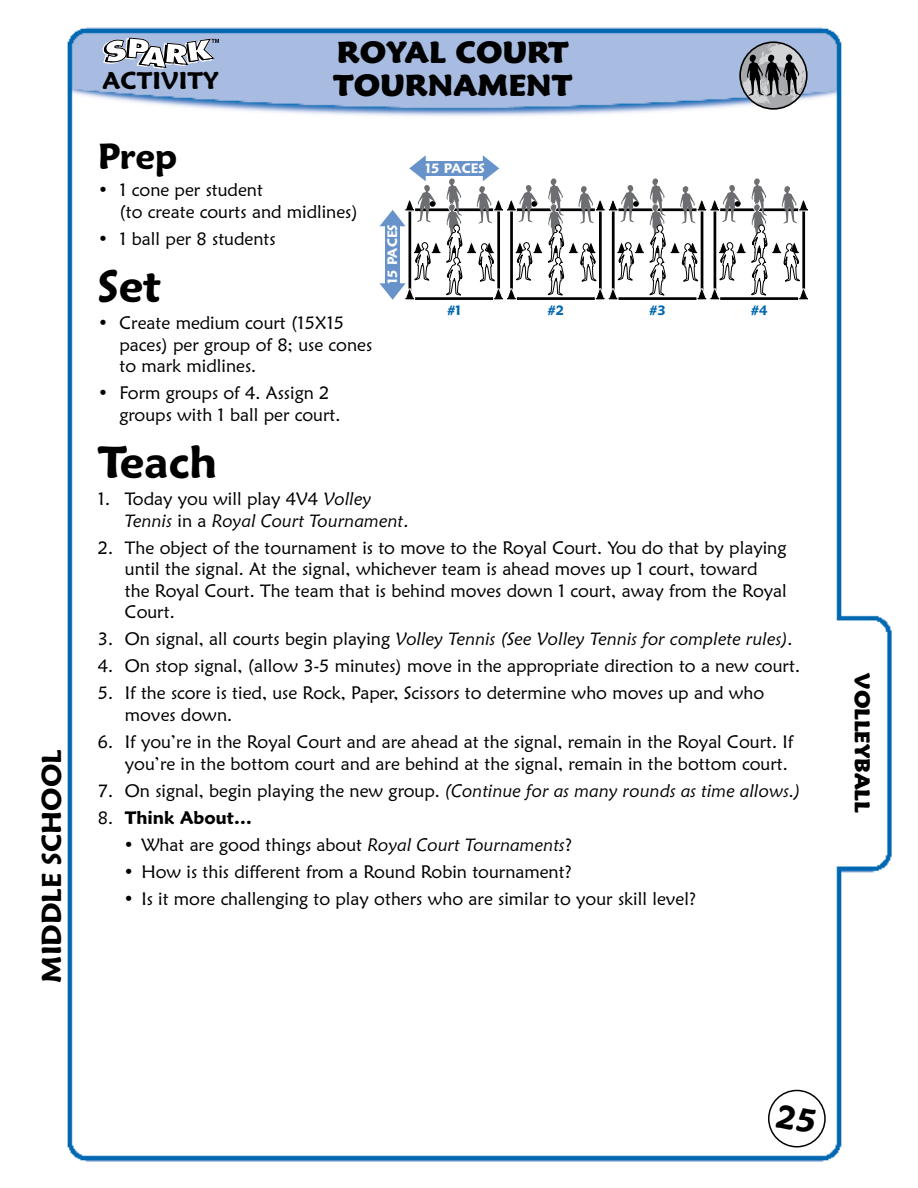
<style>
.page{position:relative;width:918px;height:1188px;background:#fff}
.page>*{position:absolute;margin:0;border:0;box-sizing:border-box;transform-origin:0 0}
.t1{font:600 45px "Maiandra GD";color:#000}
.t2{font:600 36px "Maiandra GD";color:#000}
.t3{font:900 30px/33px "Maiandra GD";color:#000}
.t4{font:600 27px "Maiandra GD";color:#000}
.t5{font:600 24px "Maiandra GD";color:#000}
.t6{font:900 21px "Maiandra GD";color:#000}
.t7{font:18px/21.6px "Maiandra GD";color:#000}
.t8{font:italic 18px/21.6px "Maiandra GD";color:#000}
.t9{font:600 18px "Maiandra GD";color:#000}
.t10{font:600 13.5px "Maiandra GD";color:#fff}
.t11{font:600 13.5px "Maiandra GD";color:#0067b1}
.s1{font-style:normal}
.s2{font-weight:400}
.s3{font-style:italic}
</style>
<div class="page">
<img style="left:67px;top:27px;width:825px;height:1135px">
<svg style="left:103px;top:37px;width:116px;height:32px"></svg>
<svg style="left:740px;top:41px;width:67px;height:68px"></svg>
<svg style="left:380px;top:155px;width:429px;height:145px"></svg>
<div style="left:769px;top:1090px;width:56px;height:57px;background:#fff;border-radius:50%"></div>
<div style="left:768px;top:1090px;width:58px;height:58px;border:2px solid #000;border-radius:50%"></div>
<h3 class="t4" style="left:35px;top:982px;width:234px;rotate:-90deg">MIDDLE SCHOOL</h3>
<h3 class="t5" style="left:103px;top:66px;width:118px">ACTIVITY</h3>
<h3 class="t3" style="left:333px;top:35px;width:241px">ROYAL COURT<br>TOURNAMENT</h3>
<h2 class="t2" style="left:98px;top:135px;width:81px">Prep</h2>
<p class="t7" style="left:119px;top:179px;width:240px;text-indent:-22px">• 1 cone per student<br>(to create courts and midlines)</p>
<p class="t7" style="left:98px;top:227px;width:179px">• 1 ball per 8 students</p>
<h1 class="t1" style="left:98px;top:259px;width:65px">Set</h1>
<p class="t7" style="left:119px;top:312px;width:254px;text-indent:-22px">• Create medium court (15X15 paces) per group of 8; use cones to mark midlines.</p>
<p class="t7" style="left:119px;top:382px;width:223px;text-indent:-22px">• Form groups of 4. Assign 2 groups with 1 ball per court.</p>
<h1 class="t1" style="left:98px;top:435px;width:120px">Teach</h1>
<p class="t8" style="left:125px;top:488px;width:285px;text-indent:-27px"><span class="s1">1. Today you will play 4V4</span> Volley<br>Tennis <span class="s1">in a</span> Royal Court Tournament<span class="s1">.</span></p>
<p class="t7" style="left:125px;top:536px;width:663px;text-indent:-27px">2. The object of the tournament is to move to the Royal Court. You do that by playing until the signal. At the signal, whichever team is ahead moves up 1 court, toward<br>the Royal Court. The team that is behind moves down 1 court, away from the Royal Court.</p>
<p class="t8" style="left:98px;top:628px;width:696px"><span class="s1">3. On signal, all courts begin playing</span> Volley Tennis (See Volley Tennis for complete rules)<span class="s1">.</span></p>
<p class="t7" style="left:98px;top:655px;width:704px">4. On stop signal, (allow 3-5 minutes) move in the appropriate direction to a new court.</p>
<p class="t7" style="left:125px;top:682px;width:641px;text-indent:-27px">5. If the score is tied, use Rock, Paper, Scissors to determine who moves up and who moves down.</p>
<p class="t7" style="left:125px;top:731px;width:670px;text-indent:-27px">6. If you’re in the Royal Court and are ahead at the signal, remain in the Royal Court. If you’re in the bottom court and are behind at the signal, remain in the bottom court.</p>
<p class="t8" style="left:98px;top:779px;width:704px"><span class="s1">7. On signal, begin playing the new group.</span> (Continue for as many rounds as time allows.)</p>
<p class="t9" style="left:98px;top:806px;width:156px"><span class="s2">8.</span> Think About…</p>
<p class="t7" style="left:123px;top:833px;width:451px">• What are good things about <span class="s3">Royal Court Tournaments</span>?</p>
<p class="t7" style="left:123px;top:860px;width:450px">• How is this different from a Round Robin tournament?</p>
<p class="t7" style="left:123px;top:887px;width:574px">• Is it more challenging to play others who are similar to your skill level?</p>
<p class="t10" style="left:425px;top:160px;width:61px">15 PACES</p>
<p class="t10" style="left:384px;top:284px;width:61px;rotate:-90deg">15 PACES</p>
<p class="t11" style="left:447px;top:302px;width:15px">#1</p>
<p class="t11" style="left:548px;top:302px;width:18px">#2</p>
<p class="t11" style="left:650px;top:302px;width:18px">#3</p>
<p class="t11" style="left:751px;top:302px;width:18px">#4</p>
<p class="t6" style="left:876px;top:673px;width:141px;rotate:90deg">VOLLEYBALL</p>
</div>
